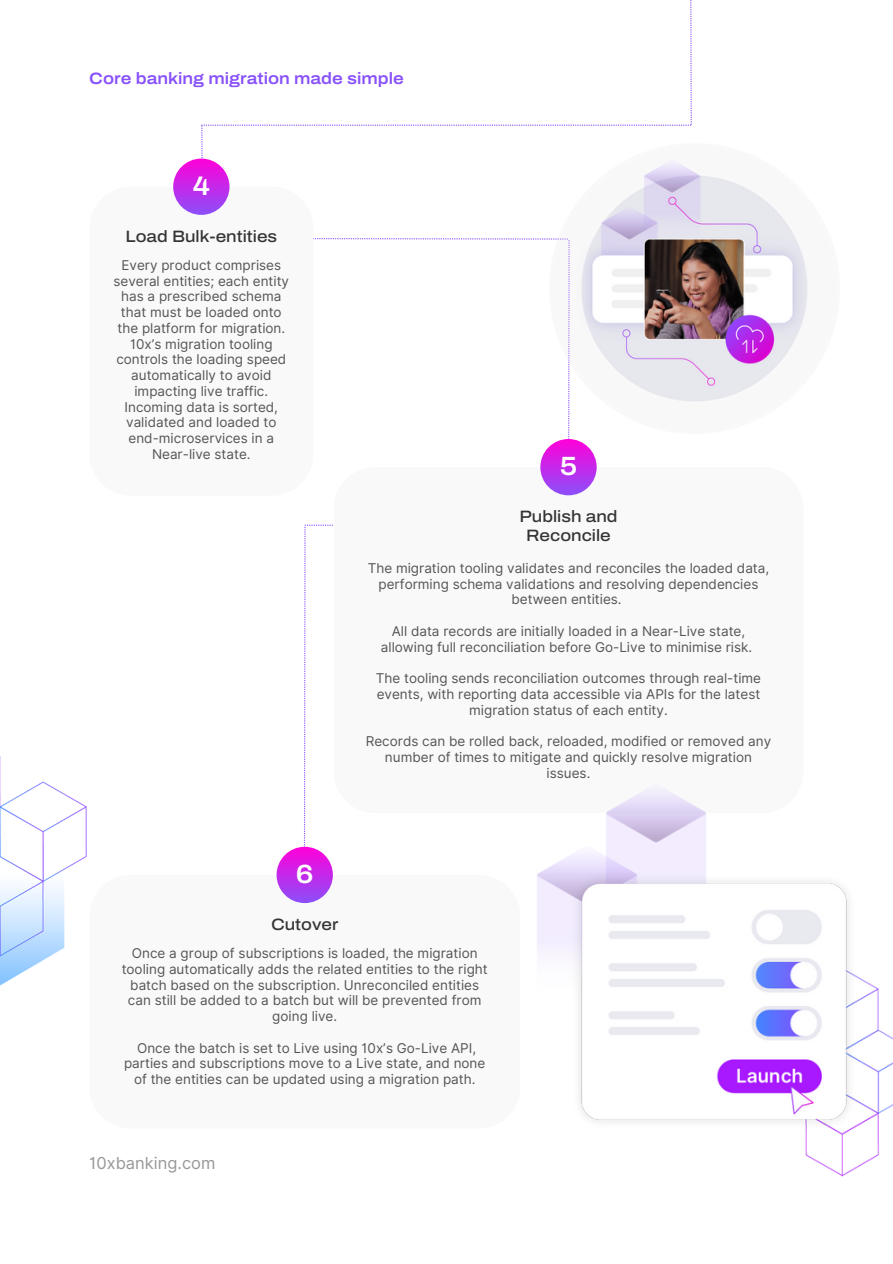
<style>
.page{position:relative;width:893px;height:1264px;background:#fff}
.page>*{position:absolute;margin:0;border:0;box-sizing:border-box;transform-origin:0 0}
.t1{font:600 26.4px "Archivo Semi Expanded";color:#fff}
.t2{font:500 16.5px/19px "Archivo Semi Expanded";color:#343434;text-align:center}
.t3{font:600 16.5px "Archivo Semi Expanded";color:#8851fb}
.t4{font:16.5px "Inter";color:#989898}
.t5{font:13.5px/15.8px "Inter";color:#555;text-align:center}
</style>
<div class="page">
<svg style="left:173px;top:159px;width:56px;height:56px"></svg>
<svg style="left:201px;top:0;width:490px;height:869px"></svg>
<svg style="left:276px;top:846px;width:57px;height:57px;background:#c62eea"></svg>
<img style="left:462px;top:750px;width:430px;height:427px">
<img style="left:537px;top:132px;width:271px;height:313px">
<img style="left:0;top:756px;width:86px;height:229px">
<p class="t3" style="left:89px;top:69px;width:316px">Core banking migration made simple</p>
<p class="t1" style="left:193px;top:171px;width:19px">4</p>
<p class="t2" style="left:125px;top:227px;width:153px">Load Bulk-entities</p>
<p class="t5" style="left:113px;top:257px;width:177px">Every product comprises several entities; each entity has a prescribed schema that must be loaded onto the platform for migration.<br>10x’s migration tooling controls the loading speed automatically to avoid impacting live traffic.<br>Incoming data is sorted, validated and loaded to end-microservices in a<br>Near-live state.</p>
<p class="t1" style="left:296px;top:859px;width:19px">6</p>
<p class="t1" style="left:559px;top:452px;width:19px">5</p>
<p class="t2" style="left:519px;top:507px;width:99px">Publish and<br>Reconcile</p>
<p class="t5" style="left:367px;top:560px;width:403px">The migration tooling validates and reconciles the loaded data, performing schema validations and resolving dependencies between entities.</p>
<p class="t5" style="left:381px;top:623px;width:373px">All data records are initially loaded in a Near-Live state, allowing full reconciliation before Go-Live to minimise risk.</p>
<p class="t5" style="left:376px;top:670px;width:387px">The tooling sends reconciliation outcomes through real-time events, with reporting data accessible via APIs for the latest migration status of each entity.</p>
<p class="t5" style="left:366px;top:733px;width:407px">Records can be rolled back, reloaded, modified or removed any number of times to mitigate and quickly resolve migration issues.</p>
<p class="t2" style="left:271px;top:915px;width:69px">Cutover</p>
<p class="t5" style="left:122px;top:945px;width:367px">Once a group of subscriptions is loaded, the migration tooling automatically adds the related entities to the right batch based on the subscription. Unreconciled entities can still be added to a batch but will be prevented from going live.</p>
<p class="t5" style="left:124px;top:1039px;width:363px">Once the batch is set to Live using 10x’s Go-Live API, parties and subscriptions move to a Live state, and none of the entities can be updated using a migration path.</p>
<p class="t4" style="left:89px;top:1152px;width:128px">10xbanking.com</p>
</div>
